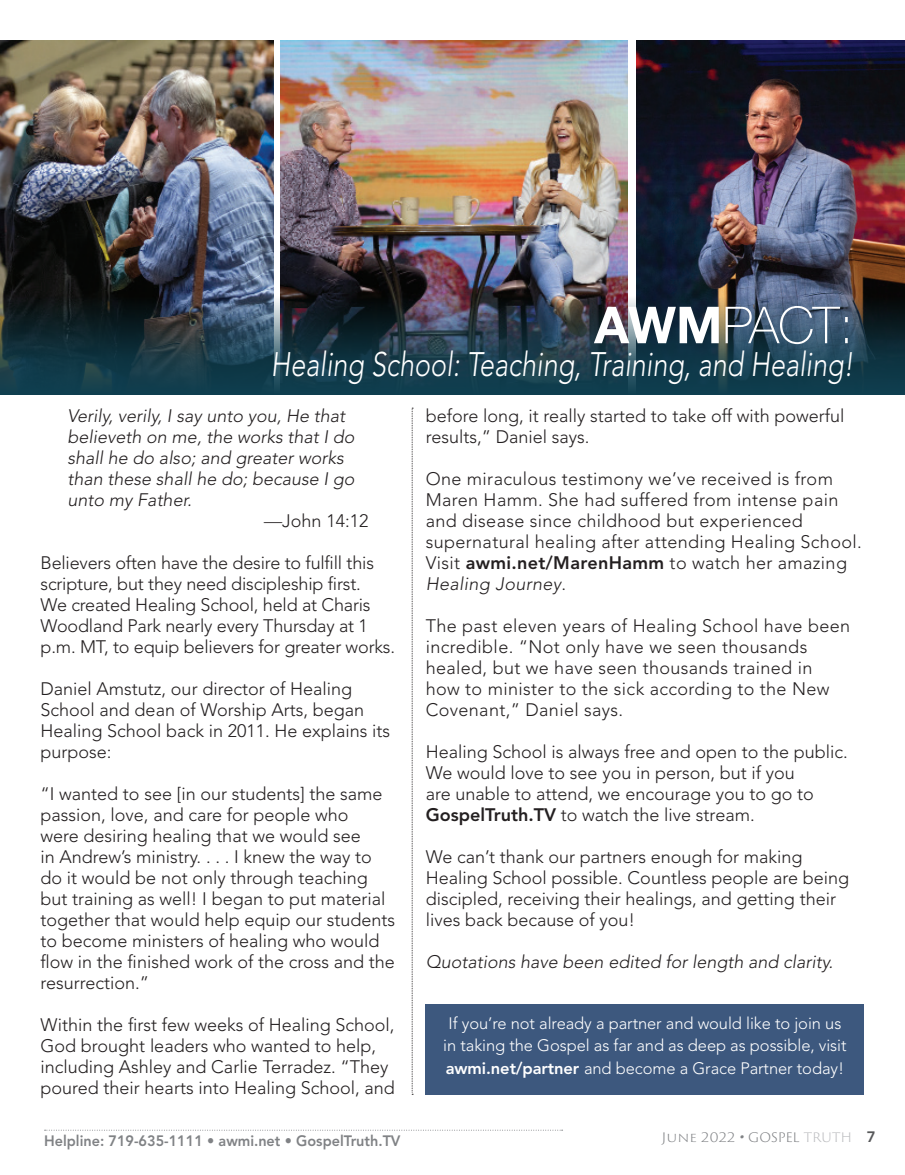
<style>
.page{position:relative;width:905px;height:1175px;background:#fff}
.page>*{position:absolute;margin:0;border:0;box-sizing:border-box;transform-origin:0 0}
.t1{font:100 51px "Helvetica Neue";color:#fff}
.t2{font:italic 300 33.75px "Avenir LT Std";color:#fff;scale:.8 1}
.t3{font:300 18px/21px "Avenir LT Std";color:#231f20}
.t4{font:300 18px/21px "Avenir LT Std";letter-spacing:.02em;color:#231f20}
.t5{font:italic 300 18px "Avenir LT Std";color:#231f20}
.t6{font:300 16.5px/22.5px "Avenir LT Std";letter-spacing:-.005em;color:#fff;text-align:center}
.t7{font:800 15px "Avenir LT Std";color:#808285;scale:.96 1}
.t8{font:300 12.75px "Trajan Sans Pro";letter-spacing:-.005em;color:#808285;scale:1.18 1}
.s1{font-weight:700}
.s2{font-family:"Times New Roman";font-weight:400}
.s3{font-weight:800}
.s4{font-style:italic}
.s5{font-family:"Avenir LT Std";font-style:italic;font-size:9px}
.s6{font-size:15px}
.s7{font-size:15px;color:#bcbdc0}
.s8{font-family:"Avenir LT Std";font-weight:800;font-size:15px;color:#57585a}
</style>
<div class="page">
<img style="left:636px;top:40px;width:268px;height:256px">
<img style="left:281px;top:40px;width:346px;height:256px">
<img style="left:0;top:40px;width:273px;height:256px">
<svg style="left:45px;top:1129px;width:517px;height:1px"></svg>
<div style="left:426px;top:1004px;width:438px;height:90px;background:#3d587e"></div>
<svg style="left:412px;top:408px;width:1px;height:687px"></svg>
<img style="left:0;top:296px;width:904px;height:98px">
<h1 class="t1" style="left:594px;top:286px;width:261px"><span class="s1">AWM</span>PACT:</h1>
<h2 class="t2" style="left:271px;top:344px;width:729px">Healing School: Teaching, Training, and Healing!</h2>
<p class="t5" style="left:68px;top:405px;width:279px">Verily, verily, I say unto you, He that</p>
<p class="t5" style="left:68px;top:426px;width:288px">believeth on me, the works that I do</p>
<p class="t5" style="left:68px;top:447px;width:278px">shall he do also; and greater works</p>
<p class="t5" style="left:68px;top:468px;width:288px">than these shall he do; because I go</p>
<p class="t5" style="left:68px;top:489px;width:126px">unto my Father.</p>
<p class="t3" style="left:264px;top:510px;width:106px"><span class="s2">—</span>John 14:12</p>
<p class="t3" style="left:40px;top:552px;width:356px">Believers often have the desire to fulfill this scripture, but they need discipleship first.<br>We created Healing School, held at Charis Woodland Park nearly every Thursday at 1 p.m. MT, to equip believers for greater works.</p>
<p class="t3" style="left:40px;top:678px;width:351px">Daniel Amstutz, our director of Healing<br>School and dean of Worship Arts, began<br>Healing School back in 2011. He explains its purpose:</p>
<p class="t3" style="left:40px;top:783px;width:356px">“I wanted to see [in our students] the same passion, love, and care for people who<br>were desiring healing that we would see<br>in Andrew’s ministry. . . . I knew the way to do it would be not only through teaching but training as well! I began to put material together that would help equip our students to become ministers of healing who would flow in the finished work of the cross and the resurrection.”</p>
<p class="t3" style="left:40px;top:1014px;width:356px">Within the first few weeks of Healing School, God brought leaders who wanted to help, including Ashley and Carlie Terradez. “They poured their hearts into Healing School, and</p>
<p class="t3" style="left:426px;top:405px;width:420px">before long, it really started to take off with powerful results,” Daniel says.</p>
<p class="t4" style="left:426px;top:468px;width:437px">One miraculous testimony we’ve received is from Maren Hamm. She had suffered from intense pain and disease since childhood but experienced supernatural healing after attending Healing School.<br>Visit <span class="s3">awmi.net/MarenHamm</span> to watch her amazing <span class="s4">Healing Journey</span>.</p>
<p class="t4" style="left:426px;top:615px;width:426px">The past eleven years of Healing School have been incredible. “Not only have we seen thousands healed, but we have seen thousands trained in how to minister to the sick according to the New Covenant,” Daniel says.</p>
<p class="t3" style="left:426px;top:741px;width:423px">Healing School is always free and open to the public.<br>We would love to see you in person, but if you<br>are unable to attend, we encourage you to go to <span class="s3">GospelTruth.TV</span> to watch the live stream.</p>
<p class="t3" style="left:426px;top:846px;width:425px">We can’t thank our partners enough for making Healing School possible. Countless people are being discipled, receiving their healings, and getting their lives back because of you!</p>
<p class="t5" style="left:426px;top:951px;width:409px">Quotations have been edited for length and clarity.</p>
<p class="t6" style="left:443px;top:1011px;width:405px">If you’re not already a partner and would like to join us in taking the Gospel as far and as deep as possible, visit <span class="s3">awmi.net/partner</span> and become a Grace Partner today!</p>
<p class="t7" style="left:44px;top:1131px;width:373px">Helpline: 719-635-1111 • awmi.net • GospelTruth.TV</p>
<p class="t8" style="left:661px;top:1128px;width:183px">JUNE 2022 <span class="s5">•</span> <span class="s6">GOSPEL</span> <span class="s7">TRUTH</span> <span class="s8">7</span></p>
</div>
